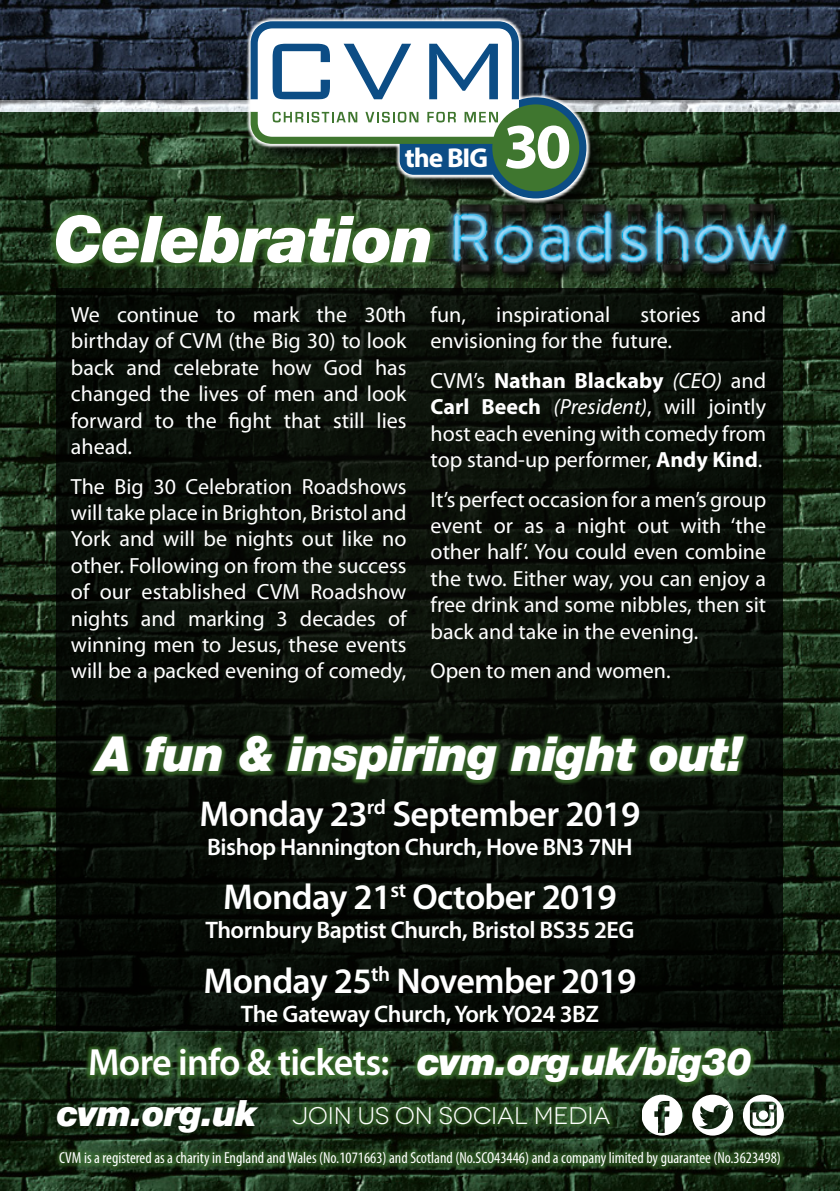
<style>
.page{position:relative;width:840px;height:1191px;background:#fff}
.page>*{position:absolute;margin:0;border:0;box-sizing:border-box;transform-origin:0 0}
.t1{font:italic 900 64.8px "Helvetica Neue LT Com";letter-spacing:-.02em;color:#fff}
.t2{font:700 64.2px "Myriad Pro";color:#fff}
.t3{font:italic 900 48px "Helvetica Neue LT Com";letter-spacing:-.02em;color:#fff}
.t4{font:600 38px "Myriad Pro";letter-spacing:-.02em;color:#fff}
.t5{font:600 36px "Myriad Pro";letter-spacing:-.02em;color:#fff}
.t6{font:italic 900 36px "Helvetica Neue LT Com";letter-spacing:-.02em;color:#fff}
.t7{font:700 27.4px "Myriad Pro";letter-spacing:-.035em;color:#fff}
.t8{font:600 24px "Myriad Pro";letter-spacing:-.02em;color:#fff}
.t9{font:24px "Novecentowide";letter-spacing:-.005em;color:#fff}
.t10{font:22px/26.4px "Myriad Pro";color:#fff;text-align:justify}
.t11{font:condensed 16px "Myriad Pro";color:#fff}
.s1{font-weight:700}
.s2{font-style:italic}
.s3{font-family:"Helvetica Neue LT Com";font-weight:900;font-style:italic}
</style>
<div class="page">
<img style="left:0;top:0;width:839px;height:1191px">
<div style="left:57px;top:288px;width:725px;height:742px;background:#080d07"></div>
<div style="left:250px;top:21px;width:360px;height:201px;background:#000;opacity:.75"></div>
<svg style="left:246px;top:17px;width:344px;height:186px;background:#303e38"></svg>
<div style="left:399px;top:113px;width:105px;height:62px;background:#0c4d85;border-radius:14px"></div>
<div style="left:485px;top:97px;width:101px;height:101px;background:#0c4d85;border-radius:50%"></div>
<svg style="left:250px;top:21px;width:272px;height:126px"></svg>
<div style="left:250px;top:100px;width:268px;height:12px;background:#fff"></div>
<div style="left:492px;top:104px;width:87px;height:87px;background:#3f762f;border-radius:50%"></div>
<div style="left:85px;top:1041px;width:670px;height:46px;background:#3f762f;opacity:.75"></div>
<div style="left:288px;top:1101px;width:327px;height:28px;background:#3f762f;opacity:.5"></div>
<div style="left:55px;top:1146px;width:729px;height:25px;background:#3f762f;opacity:.5"></div>
<svg style="left:641px;top:1094px;width:41px;height:41px"></svg>
<svg style="left:691px;top:1094px;width:41px;height:41px"></svg>
<svg style="left:742px;top:1094px;width:40px;height:41px"></svg>
<div style="left:49px;top:208px;width:387px;height:62px;background:#3f762f;opacity:.75"></div>
<div style="left:87px;top:731px;width:662px;height:54px;background:#3f762f;opacity:.75"></div>
<svg style="left:443px;top:281px;width:360px;height:2px"></svg>
<img style="left:434px;top:190px;width:388px;height:91px">
<p class="t7" style="left:404px;top:140px;width:85px">the BIG</p>
<p class="t1" style="left:54px;top:200px;width:381px">Celebration</p>
<p class="t2" style="left:503px;top:104px;width:69px">30</p>
<p class="t10" style="left:71px;top:301px;width:337px">We continue to mark the 30th birthday of CVM (the Big 30) to look back and celebrate how God has changed the lives of men and look forward to the fight that still lies ahead.</p>
<p class="t10" style="left:71px;top:472px;width:337px">The Big 30 Celebration Roadshows will take place in Brighton, Bristol and York and will be nights out like no other. Following on from the success of our established CVM Roadshow nights and marking 3 decades of winning men to Jesus, these events will be a packed evening of comedy,</p>
<p class="t10" style="left:430px;top:301px;width:37px">fun,</p>
<p class="t10" style="left:496px;top:301px;width:115px">inspirational</p>
<p class="t10" style="left:640px;top:301px;width:62px">stories</p>
<p class="t10" style="left:730px;top:301px;width:37px">and</p>
<p class="t10" style="left:430px;top:327px;width:243px">envisioning for the future.</p>
<p class="t10" style="left:430px;top:367px;width:337px">CVM’s <span class="s1">Nathan Blackaby</span> <span class="s2">(CEO)</span> and <span class="s1">Carl Beech</span> <span class="s2">(President)</span>, will jointly host each evening with comedy from top stand-up performer, <span class="s1">Andy Kind</span>.</p>
<p class="t10" style="left:430px;top:485px;width:337px">It’s perfect occasion for a men’s group event or as a night out with ‘the other half’. You could even combine the two. Either way, you can enjoy a free drink and some nibbles, then sit back and take in the evening.</p>
<p class="t10" style="left:430px;top:657px;width:241px">Open to men and women.</p>
<p class="t3" style="left:96px;top:725px;width:648px">A fun &amp; inspiring night out!</p>
<p class="t5" style="left:199px;top:791px;width:442px">Monday 23<sup>rd</sup> September 2019</p>
<p class="t8" style="left:207px;top:831px;width:427px">Bishop Hannington Church, Hove BN3 7NH</p>
<p class="t5" style="left:223px;top:874px;width:395px">Monday 21<sup>st</sup> October 2019</p>
<p class="t8" style="left:205px;top:915px;width:430px">Thornbury Baptist Church, Bristol BS35 2EG</p>
<p class="t5" style="left:203px;top:957px;width:434px">Monday 25<sup>th</sup> November 2019</p>
<p class="t8" style="left:241px;top:998px;width:359px">The Gateway Church, York YO24 3BZ</p>
<p class="t4" style="left:88px;top:1038px;width:665px">More info &amp; tickets: <span class="s3">cvm.org.uk/big30</span></p>
<p class="t9" style="left:292px;top:1101px;width:319px">JOIN US ON SOCIAL MEDIA</p>
<p class="t11" style="left:59px;top:1147px;width:722px">CVM is a registered as a charity in England and Wales (No.1071663) and Scotland (No.SCO43446) and a company limited by guarantee (No.3623498)</p>
<p class="t6" style="left:57px;top:1091px;width:202px">cvm.org.uk</p>
</div>
